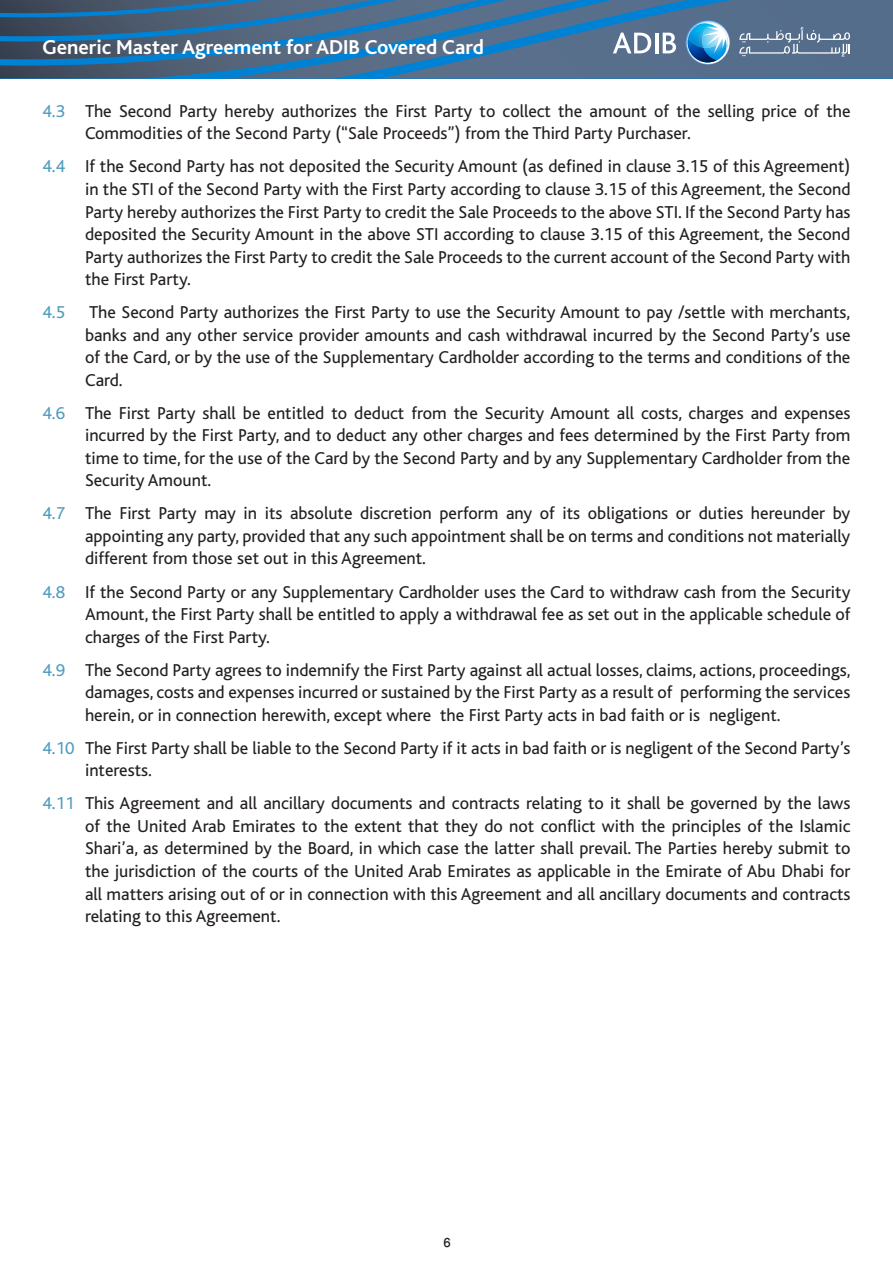
<style>
.page{position:relative;width:893px;height:1263px;background:#fff}
.page>*{position:absolute;margin:0;border:0;box-sizing:border-box;transform-origin:0 0}
.t1{font:700 21px "Bliss";color:#fff}
.Text-1{font:18px/22.5px "Bliss";color:#231f20;text-align:justify}
.Text-1-2{font:18px "Bliss";color:#529cbe}
.t2{font:500 18px "Win Soft Pro";color:#231f20}
.s1{color:#529cbe}
</style>
<div class="page">
<svg style="left:0;top:0;width:893px;height:78px;background:#486f92"></svg>
<p class="t1" style="left:43px;top:37px;width:443px">Generic Master Agreement for ADIB Covered Card</p>
<p class="Text-1" style="left:85px;top:100px;width:767px;text-indent:-43px"><span class="s1">4.3</span> The Second Party hereby authorizes the First Party to collect the amount of the selling price of the<br>Commodities of the Second Party (“Sale Proceeds”) from the Third Party Purchaser.</p>
<p class="Text-1" style="left:85px;top:156px;width:767px;text-indent:-43px"><span class="s1">4.4</span> If the Second Party has not deposited the Security Amount (as defined in clause 3.15 of this Agreement) in the STI of the Second Party with the First Party according to clause 3.15 of this Agreement, the Second Party hereby authorizes the First Party to credit the Sale Proceeds to the above STI. If the Second Party has deposited the Security Amount in the above STI according to clause 3.15 of this Agreement, the Second Party authorizes the First Party to credit the Sale Proceeds to the current account of the Second Party with the First Party.</p>
<p class="Text-1-2" style="left:43px;top:303px;width:24px">4.5</p>
<p class="Text-1" style="left:85px;top:301px;width:767px">The Second Party authorizes the First Party to use the Security Amount to pay /settle with merchants, banks and any other service provider amounts and cash withdrawal incurred by the Second Party’s use of the Card, or by the use of the Supplementary Cardholder according to the terms and conditions of the Card.</p>
<p class="Text-1" style="left:85px;top:402px;width:767px;text-indent:-43px"><span class="s1">4.6</span> The First Party shall be entitled to deduct from the Security Amount all costs, charges and expenses incurred by the First Party, and to deduct any other charges and fees determined by the First Party from time to time, for the use of the Card by the Second Party and by any Supplementary Cardholder from the Security Amount.</p>
<p class="Text-1" style="left:85px;top:503px;width:767px;text-indent:-43px"><span class="s1">4.7</span> The First Party may in its absolute discretion perform any of its obligations or duties hereunder by appointing any party, provided that any such appointment shall be on terms and conditions not materially different from those set out in this Agreement.</p>
<p class="Text-1" style="left:85px;top:581px;width:767px;text-indent:-43px"><span class="s1">4.8</span> If the Second Party or any Supplementary Cardholder uses the Card to withdraw cash from the Security Amount, the First Party shall be entitled to apply a withdrawal fee as set out in the applicable schedule of charges of the First Party.</p>
<p class="Text-1" style="left:85px;top:659px;width:767px;text-indent:-43px"><span class="s1">4.9</span> The Second Party agrees to indemnify the First Party against all actual losses, claims, actions, proceedings, damages, costs and expenses incurred or sustained by the First Party as a result of performing the services herein, or in connection herewith, except where the First Party acts in bad faith or is negligent.</p>
<p class="Text-1" style="left:85px;top:737px;width:767px;text-indent:-43px"><span class="s1">4.10</span> The First Party shall be liable to the Second Party if it acts in bad faith or is negligent of the Second Party’s interests.</p>
<p class="Text-1" style="left:85px;top:793px;width:767px;text-indent:-43px"><span class="s1">4.11</span> This Agreement and all ancillary documents and contracts relating to it shall be governed by the laws of the United Arab Emirates to the extent that they do not conflict with the principles of the Islamic Shari’a, as determined by the Board, in which case the latter shall prevail. The Parties hereby submit to the jurisdiction of the courts of the United Arab Emirates as applicable in the Emirate of Abu Dhabi for all matters arising out of or in connection with this Agreement and all ancillary documents and contracts relating to this Agreement.</p>
<p class="t2" style="left:443px;top:1230px;width:9px">6</p>
</div>
